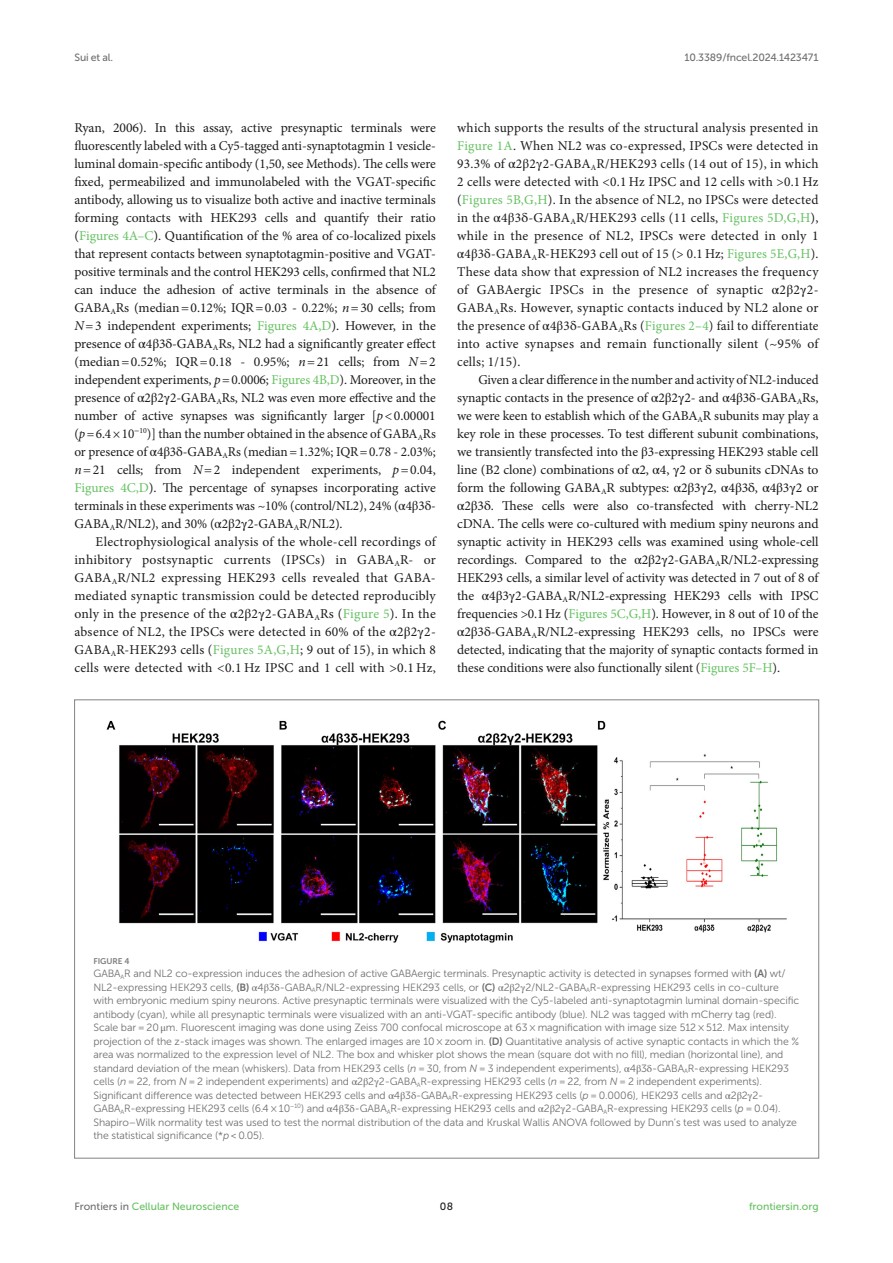
<style>
.page{position:relative;width:893px;height:1263px;background:#fff}
.page>*{position:absolute;margin:0;border:0;box-sizing:border-box;transform-origin:0 0}
.TEXT{font:13.5px/18px "Minion Pro";letter-spacing:.01em;color:#1b1c1b;text-align:justify}
.TEXT_FLUSH{font:13.5px/18px "Minion Pro";letter-spacing:-.005em;color:#1b1c1b;text-align:justify}
.FIG_LEG{font:10.5px/13.5px "Museo Sans 300";letter-spacing:-.01em;color:#706f70}
.t1{font:10.5px "Museo Sans 500";color:#65c161}
.t2{font:10.5px "Museo Sans 500";letter-spacing:-.015em;color:#706f70}
.t3{font:10.5px "Museo Sans 500";color:#1b1c1b}
.FIG_HD{font:8.25px "Museo Sans 700";letter-spacing:-.01em;color:#7e7f7f}
.s1{color:#65c161}
.s2{font-style:italic}
.s3{font-family:"STIX General"}
.s4{font-family:"Museo Sans 700"}
.s5{color:#706f70}
</style>
<div class="page">
<img style="left:106px;top:720px;width:681px;height:223px">
<p class="t2" style="left:74px;top:51px;width:40px">Sui et al.</p>
<p class="t2" style="left:684px;top:51px;width:135px">10.3389/fncel.2024.1423471</p>
<p class="TEXT_FLUSH" style="left:74px;top:119px;width:363px">Ryan, 2006). In this assay, active presynaptic terminals were fluorescently labeled with a Cy5-tagged anti-synaptotagmin 1 vesicle&shy;luminal domain-specific antibody (1,50, see Methods). The cells were fixed, permeabilized and immunolabeled with the VGAT-specific antibody, allowing us to visualize both active and inactive terminals forming contacts with HEK293 cells and quantify their ratio (<span class="s1">Figures 4A–C</span>). Quantification of the % area of co-localized pixels that represent contacts between synaptotagmin-positive and VGAT&shy;positive terminals and the control HEK293 cells, confirmed that NL2 can induce the adhesion of active terminals in the absence of GABA<sub>A</sub>Rs (median=0.12%; IQR=0.03 - 0.22%; <span class="s2">n</span>=30 cells; from <span class="s2">N</span>=3 independent experiments; <span class="s1">Figures 4A,D</span>). However, in the presence of <span class="s3">α</span>4<span class="s3">β</span>3<span class="s3">δ</span>-GABA<sub>A</sub>Rs, NL2 had a significantly greater effect (median=0.52%; IQR=0.18 - 0.95%; <span class="s2">n</span>=21 cells; from <span class="s2">N</span>=2 independent experiments, <span class="s2">p</span>=0.0006; <span class="s1">Figures 4B,D</span>). Moreover, in the presence of <span class="s3">α</span>2<span class="s3">β</span>2<span class="s3">γ</span>2-GABA<sub>A</sub>Rs, NL2 was even more effective and the number of active synapses was significantly larger [<span class="s2">p</span>&lt;0.00001 (<span class="s2">p</span>=6.4×10<sup>−</sup><sup>10</sup>)] than the number obtained in the absence of GABA<sub>A</sub>Rs or presence of <span class="s3">α</span>4<span class="s3">β</span>3<span class="s3">δ</span>-GABA<sub>A</sub>Rs (median=1.32%; IQR=0.78 - 2.03%; <span class="s2">n</span>=21 cells; from <span class="s2">N</span>=2 independent experiments, <span class="s2">p</span>=0.04, <span class="s1">Figures 4C,D</span>). The percentage of synapses incorporating active terminals in these experiments was ~10% (control/NL2), 24% (<span class="s3">α</span>4<span class="s3">β</span>3<span class="s3">δ</span>-GABA<sub>A</sub>R/NL2), and 30% (<span class="s3">α</span>2<span class="s3">β</span>2<span class="s3">γ</span>2-GABA<sub>A</sub>R/NL2).</p>
<p class="TEXT" style="left:74px;top:533px;width:363px;text-indent:21px">Electrophysiological analysis of the whole-cell recordings of inhibitory postsynaptic currents (IPSCs) in GABA<sub>A</sub>R- or GABA<sub>A</sub>R/NL2 expressing HEK293 cells revealed that GABA&shy;mediated synaptic transmission could be detected reproducibly only in the presence of the <span class="s3">α</span>2<span class="s3">β</span>2<span class="s3">γ</span>2-GABA<sub>A</sub>Rs (<span class="s1">Figure 5</span>). In the absence of NL2, the IPSCs were detected in 60% of the <span class="s3">α</span>2<span class="s3">β</span>2<span class="s3">γ</span>2- GABA<sub>A</sub>R-HEK293 cells (<span class="s1">Figures 5A,G,H</span>; 9 out of 15), in which 8 cells were detected with &lt;0.1 Hz IPSC and 1 cell with &gt;0.1 Hz,</p>
<p class="TEXT" style="left:457px;top:119px;width:363px">which supports the results of the structural analysis presented in <span class="s1">Figure 1A</span>. When NL2 was co-expressed, IPSCs were detected in 93.3% of <span class="s3">α</span>2<span class="s3">β</span>2<span class="s3">γ</span>2-GABA<sub>A</sub>R/HEK293 cells (14 out of 15), in which 2 cells were detected with &lt;0.1 Hz IPSC and 12 cells with &gt;0.1 Hz (<span class="s1">Figures 5B,G,H</span>). In the absence of NL2, no IPSCs were detected in the <span class="s3">α</span>4<span class="s3">β</span>3<span class="s3">δ</span>-GABA<sub>A</sub>R/HEK293 cells (11 cells, <span class="s1">Figures 5D,G,H</span>), while in the presence of NL2, IPSCs were detected in only 1 <span class="s3">α</span>4<span class="s3">β</span>3<span class="s3">δ</span>-GABA<sub>A</sub>R-HEK293 cell out of 15 (&gt; 0.1 Hz; <span class="s1">Figures 5E,G,H</span>).<br>These data show that expression of NL2 increases the frequency of GABAergic IPSCs in the presence of synaptic <span class="s3">α</span>2<span class="s3">β</span>2<span class="s3">γ</span>2- GABA<sub>A</sub>Rs. However, synaptic contacts induced by NL2 alone or the presence of <span class="s3">α</span>4<span class="s3">β</span>3<span class="s3">δ</span>-GABA<sub>A</sub>Rs (<span class="s1">Figures 2–4</span>) fail to differentiate into active synapses and remain functionally silent (~95% of cells; 1/15).</p>
<p class="TEXT" style="left:457px;top:371px;width:363px;text-indent:21px">Given a clear difference in the number and activity of NL2-induced synaptic contacts in the presence of <span class="s3">α</span>2<span class="s3">β</span>2<span class="s3">γ</span>2- and <span class="s3">α</span>4<span class="s3">β</span>3<span class="s3">δ</span>-GABA<sub>A</sub>Rs, we were keen to establish which of the GABA<sub>A</sub>R subunits may play a key role in these processes. To test different subunit combinations, we transiently transfected into the <span class="s3">β</span>3-expressing HEK293 stable cell line (B2 clone) combinations of <span class="s3">α</span>2, <span class="s3">α</span>4, <span class="s3">γ</span>2 or <span class="s3">δ</span> subunits cDNAs to form the following GABA<sub>A</sub>R subtypes: <span class="s3">α</span>2<span class="s3">β</span>3<span class="s3">γ</span>2, <span class="s3">α</span>4<span class="s3">β</span>3<span class="s3">δ</span>, <span class="s3">α</span>4<span class="s3">β</span>3<span class="s3">γ</span>2 or <span class="s3">α</span>2<span class="s3">β</span>3<span class="s3">δ</span>. These cells were also co-transfected with cherry-NL2 cDNA. The cells were co-cultured with medium spiny neurons and synaptic activity in HEK293 cells was examined using whole-cell recordings. Compared to the <span class="s3">α</span>2<span class="s3">β</span>2<span class="s3">γ</span>2-GABA<sub>A</sub>R/NL2-expressing HEK293 cells, a similar level of activity was detected in 7 out of 8 of the <span class="s3">α</span>4<span class="s3">β</span>3<span class="s3">γ</span>2-GABA<sub>A</sub>R/NL2-expressing HEK293 cells with IPSC frequencies &gt;0.1Hz (<span class="s1">Figures 5C,G,H</span>). However, in 8 out of 10 of the <span class="s3">α</span>2<span class="s3">β</span>3<span class="s3">δ</span>-GABA<sub>A</sub>R/NL2-expressing HEK293 cells, no IPSCs were detected, indicating that the majority of synaptic contacts formed in these conditions were also functionally silent (<span class="s1">Figures 5F–H</span>).</p>
<p class="FIG_HD" style="left:94px;top:956px;width:37px">FIGURE 4</p>
<p class="FIG_LEG" style="left:94px;top:967px;width:707px">GABA<sub>A</sub>R and NL2 co-expression induces the adhesion of active GABAergic terminals. Presynaptic activity is detected in synapses formed with <span class="s4">(A)</span> wt/ NL2-expressing HEK293 cells, <span class="s4">(B)</span> <span class="s3">α</span>4<span class="s3">β</span>3<span class="s3">δ</span>-GABA<sub>A</sub>R/NL2-expressing HEK293 cells, or <span class="s4">(C)</span> <span class="s3">α</span>2<span class="s3">β</span>2<span class="s3">γ</span>2/NL2-GABA<sub>A</sub>R-expressing HEK293 cells in co-culture with embryonic medium spiny neurons. Active presynaptic terminals were visualized with the Cy5-labeled anti-synaptotagmin luminal domain-specific antibody (cyan), while all presynaptic terminals were visualized with an anti-VGAT-specific antibody (blue). NL2 was tagged with mCherry tag (red).<br>Scale bar = 20 <span class="s3">μ</span>m. Fluorescent imaging was done using Zeiss 700 confocal microscope at 63 × magnification with image size 512 × 512. Max intensity projection of the z-stack images was shown. The enlarged images are 10 × zoom in. <span class="s4">(D)</span> Quantitative analysis of active synaptic contacts in which the % area was normalized to the expression level of NL2. The box and whisker plot shows the mean (square dot with no fill), median (horizontal line), and standard deviation of the mean (whiskers). Data from HEK293 cells (<span class="s2">n</span> = 30, from <span class="s2">N</span> = 3 independent experiments), <span class="s3">α</span>4<span class="s3">β</span>3<span class="s3">δ</span>-GABA<sub>A</sub>R-expressing HEK293 cells (<span class="s2">n</span> = 22, from <span class="s2">N</span> = 2 independent experiments) and <span class="s3">α</span>2<span class="s3">β</span>2<span class="s3">γ</span>2-GABA<sub>A</sub>R-expressing HEK293 cells (<span class="s2">n</span> = 22, from <span class="s2">N</span> = 2 independent experiments).<br>Significant difference was detected between HEK293 cells and <span class="s3">α</span>4<span class="s3">β</span>3<span class="s3">δ</span>-GABA<sub>A</sub>R-expressing HEK293 cells (<span class="s2">p</span> = 0.0006), HEK293 cells and <span class="s3">α</span>2<span class="s3">β</span>2<span class="s3">γ</span>2- GABA<sub>A</sub>R-expressing HEK293 cells (6.4 × 10<sup>−</sup><sup>10</sup>) and <span class="s3">α</span>4<span class="s3">β</span>3<span class="s3">δ</span>-GABA<sub>A</sub>R-expressing HEK293 cells and <span class="s3">α</span>2<span class="s3">β</span>2<span class="s3">γ</span>2-GABA<sub>A</sub>R-expressing HEK293 cells (<span class="s2">p</span> = 0.04).<br>Shapiro–Wilk normality test was used to test the normal distribution of the data and Kruskal Wallis ANOVA followed by Dunn’s test was used to analyze the statistical significance (*<span class="s2">p</span> &lt; 0.05).</p>
<p class="t1" style="left:74px;top:1200px;width:166px"><span class="s5">Frontiers in</span> Cellular Neuroscience</p>
<p class="t3" style="left:440px;top:1200px;width:15px">08</p>
<p class="t1" style="left:749px;top:1200px;width:71px">frontiersin.org</p>
</div>
